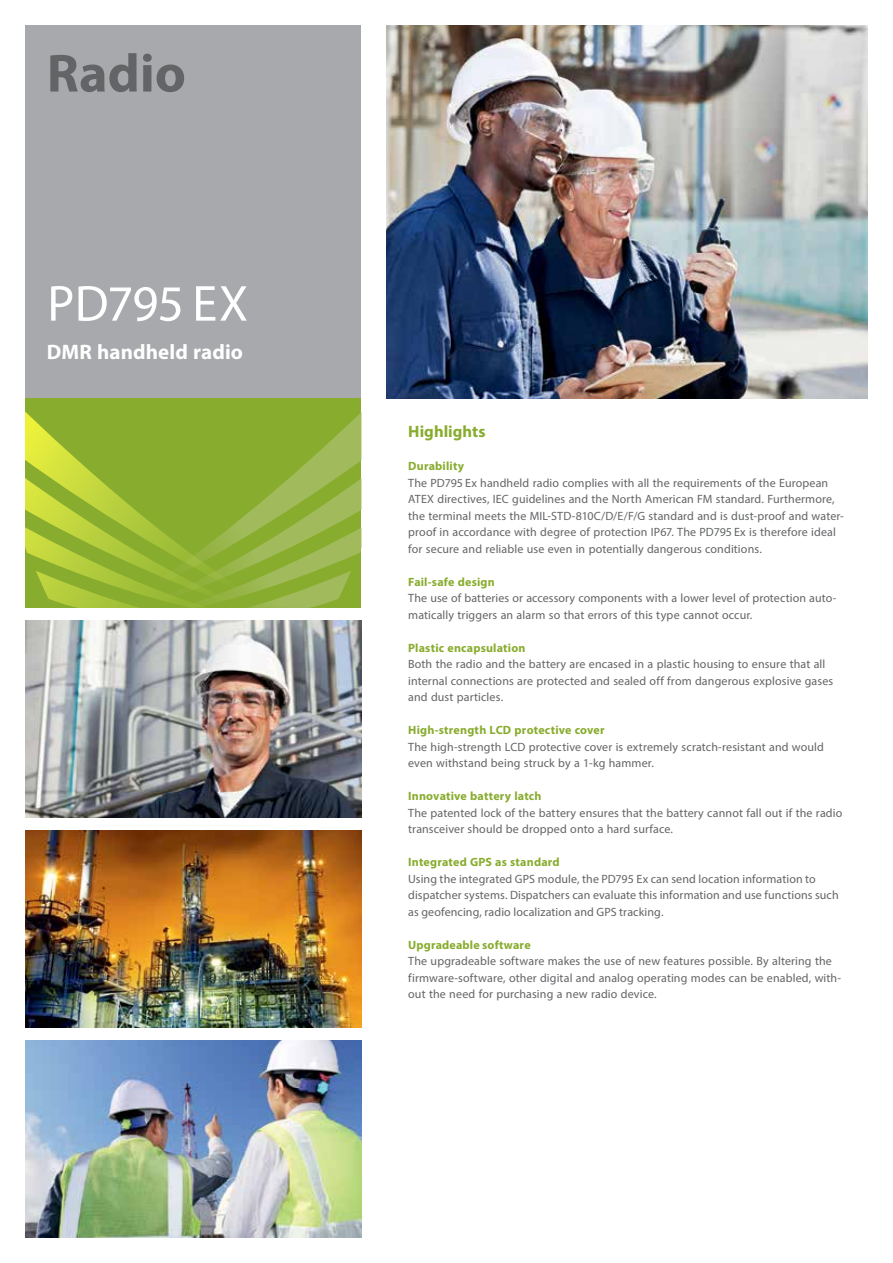
<style>
.page{position:relative;width:893px;height:1263px;background:#fff}
.page>*{position:absolute;margin:0;border:0;box-sizing:border-box;transform-origin:0 0}
.t1{font:700 54px "Myriad Pro";color:#636466}
.t2{font:51px "Myriad Pro";letter-spacing:-.015em;color:#fff}
.t3{font:700 21px "Myriad Pro";letter-spacing:.005em;color:#fff}
.t4{font:700 16.5px "Myriad Pro";letter-spacing:.005em;color:#88ac2e}
.t5{font:12px/16.5px "Myriad Pro";letter-spacing:.01em;color:#636466}
.t6{font:700 12px "Myriad Pro";letter-spacing:.015em;color:#88ac2e}
</style>
<div class="page">
<div style="left:26px;top:26px;width:335px;height:372px;background:#a7a9ac"></div>
<svg style="left:275px;top:412px;width:86px;height:196px;background:#94b344"></svg>
<svg style="left:26px;top:398px;width:249px;height:210px;background:#95b533"></svg>
<img style="left:387px;top:26px;width:480px;height:372px">
<img style="left:26px;top:621px;width:335px;height:197px">
<img style="left:26px;top:830px;width:335px;height:197px">
<img style="left:26px;top:1040px;width:335px;height:197px">
<h1 class="t1" style="left:47px;top:38px;width:141px">Radio</h1>
<h2 class="t2" style="left:47px;top:272px;width:197px">PD795 Ex</h2>
<h3 class="t3" style="left:47px;top:338px;width:198px">DMR handheld radio</h3>
<h3 class="t4" style="left:408px;top:421px;width:79px">Highlights</h3>
<p class="t6" style="left:408px;top:458px;width:57px">Durability</p>
<p class="t5" style="left:408px;top:474px;width:437px">The PD795 Ex handheld radio complies with all the requirements of the European ATEX directives, IEC guidelines and the North American FM standard. Furthermore, the terminal meets the MIL-STD-810C/D/E/F/G standard and is dust-proof and water&shy;proof in accordance with degree of protection IP67. The PD795 Ex is therefore ideal for secure and reliable use even in potentially dangerous conditions.</p>
<p class="t6" style="left:408px;top:574px;width:88px">Fail-safe design</p>
<p class="t5" style="left:408px;top:590px;width:430px">The use of batteries or accessory components with a lower level of protection auto&shy;matically triggers an alarm so that errors of this type cannot occur.</p>
<p class="t6" style="left:408px;top:640px;width:119px">Plastic encapsulation</p>
<p class="t5" style="left:408px;top:656px;width:427px">Both the radio and the battery are encased in a plastic housing to ensure that all internal connections are protected and sealed off from dangerous explosive gases and dust particles.</p>
<p class="t6" style="left:408px;top:722px;width:198px">High-strength LCD protective cover</p>
<p class="t5" style="left:408px;top:738px;width:417px">The high-strength LCD protective cover is extremely scratch-resistant and would even withstand being struck by a 1-kg hammer.</p>
<p class="t6" style="left:408px;top:788px;width:135px">Innovative battery latch</p>
<p class="t5" style="left:408px;top:804px;width:436px">The patented lock of the battery ensures that the battery cannot fall out if the radio transceiver should be dropped onto a hard surface.</p>
<p class="t6" style="left:408px;top:854px;width:153px">Integrated GPS as standard</p>
<p class="t5" style="left:408px;top:870px;width:432px">Using the integrated GPS module, the PD795 Ex can send location information to dispatcher systems. Dispatchers can evaluate this information and use functions such as geofencing, radio localization and GPS tracking.</p>
<p class="t6" style="left:408px;top:937px;width:124px">Upgradeable software</p>
<p class="t5" style="left:408px;top:953px;width:435px">The upgradeable software makes the use of new features possible. By altering the firmware-software, other digital and analog operating modes can be enabled, with&shy;out the need for purchasing a new radio device.</p>
</div>
